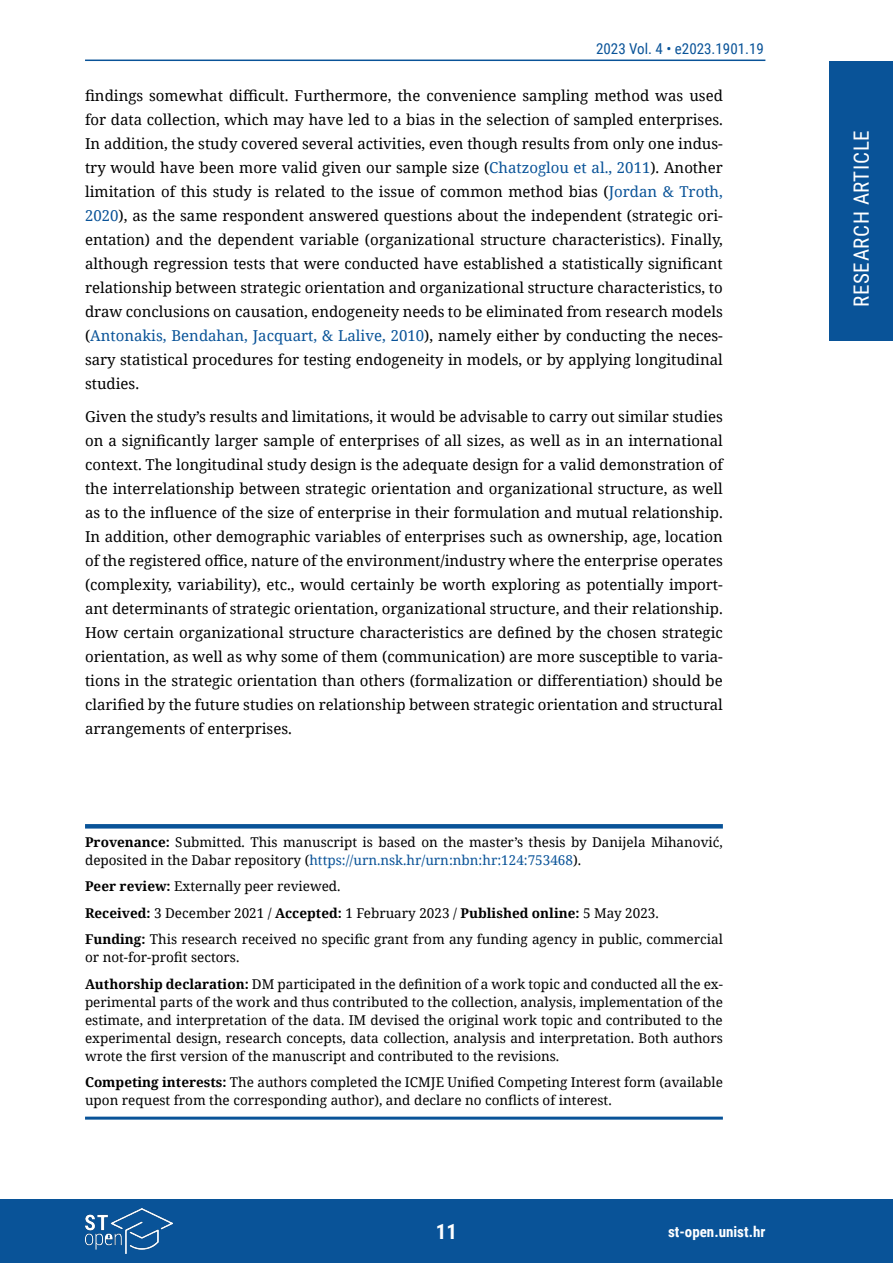
<style>
.page{position:relative;width:893px;height:1263px;background:#fff}
.page>*{position:absolute;margin:0;border:0;box-sizing:border-box;transform-origin:0 0}
.t1{font:21px "Roboto Condensed";letter-spacing:.035em;color:#fff}
.t2{font:700 21px "Roboto Condensed";color:#fff}
.t3{font:15px/24px "Noto Serif";color:#000;text-align:justify}
.t4{font:15px "Roboto Condensed";color:#095398}
.t5{font:700 15px "Roboto Condensed";color:#fff}
.t6{font:13.5px/18px "Noto Serif";color:#000}
.s1{color:#095398}
.s2{font-weight:700}
</style>
<div class="page">
<div style="left:829px;top:61px;width:64px;height:279px;background:#095398"></div>
<div style="left:0;top:1199px;width:893px;height:64px;background:#095398"></div>
<hr style="left:85px;top:60px;width:680px;height:1px;background:#095398">
<img style="left:85px;top:1209px;width:87px;height:44px">
<svg style="left:85px;top:824px;width:638px;height:4px;background:#0d5699"></svg>
<hr style="left:85px;top:1116px;width:638px;height:3px;background:#095398">
<p class="t4" style="left:596px;top:38px;width:169px">2023 Vol. 4 • e2023.1901.19</p>
<p class="t3" style="left:85px;top:83px;width:639px">findings somewhat difficult. Furthermore, the convenience sampling method was used for data collection, which may have led to a bias in the selection of sampled enterprises.<br>In addition, the study covered several activities, even though results from only one indus&shy;try would have been more valid given our sample size (<span class="s1">Chatzoglou et al., 2011</span>). Another limitation of this study is related to the issue of common method bias (<span class="s1">Jordan &amp; Troth, 2020</span>), as the same respondent answered questions about the independent (strategic ori&shy;entation) and the dependent variable (organizational structure characteristics). Finally, although regression tests that were conducted have established a statistically significant relationship between strategic orientation and organizational structure characteristics, to draw conclusions on causation, endogeneity needs to be eliminated from research models (<span class="s1">Antonakis, Bendahan, Jacquart, &amp; Lalive, 2010</span>), namely either by conducting the neces&shy;sary statistical procedures for testing endogeneity in models, or by applying longitudinal studies.</p>
<p class="t3" style="left:85px;top:404px;width:639px">Given the study’s results and limitations, it would be advisable to carry out similar studies on a significantly larger sample of enterprises of all sizes, as well as in an international context. The longitudinal study design is the adequate design for a valid demonstration of the interrelationship between strategic orientation and organizational structure, as well as to the influence of the size of enterprise in their formulation and mutual relationship.<br>In addition, other demographic variables of enterprises such as ownership, age, location of the registered office, nature of the environment/industry where the enterprise operates (complexity, variability), etc., would certainly be worth exploring as potentially import&shy;ant determinants of strategic orientation, organizational structure, and their relationship.<br>How certain organizational structure characteristics are defined by the chosen strategic orientation, as well as why some of them (communication) are more susceptible to varia&shy;tions in the strategic orientation than others (formalization or differentiation) should be clarified by the future studies on relationship between strategic orientation and structural arrangements of enterprises.</p>
<p class="t6" style="left:85px;top:832px;width:639px"><span class="s2">Provenance:</span> Submitted. This manuscript is based on the master’s thesis by Danijela Mihanović, deposited in the Dabar repository (<span class="s1">https://urn.nsk.hr/urn:nbn:hr:124:753468</span>).</p>
<p class="t6" style="left:85px;top:872px;width:639px;line-height:26.5px"><span class="s2">Peer review:</span> Externally peer reviewed.<br><span class="s2">Received:</span> 3 December 2021 / <span class="s2">Accepted:</span> 1 February 2023 / <span class="s2">Published online:</span> 5 May 2023.<br><span class="s2">Funding:</span> This research received no specific grant from any funding agency in public, commercial</p>
<p class="t6" style="left:85px;top:943px;width:639px;line-height:26.5px">or not-for-profit sectors.<br><span class="s2">Authorship declaration:</span> DM participated in the definition of a work topic and conducted all the ex-</p>
<p class="t6" style="left:85px;top:992px;width:639px;text-align:justify">perimental parts of the work and thus contributed to the collection, analysis, implementation of the estimate, and interpretation of the data. IM devised the original work topic and contributed to the experimental design, research concepts, data collection, analysis and interpretation. Both authors wrote the first version of the manuscript and contributed to the revisions.</p>
<p class="t6" style="left:85px;top:1073px;width:639px"><span class="s2">Competing interests:</span> The authors completed the ICMJE Unified Competing Interest form (available upon request from the corresponding author), and declare no conflicts of interest.</p>
<h1 class="t2" style="left:436px;top:1217px;width:23px">11</h1>
<p class="t5" style="left:668px;top:1221px;width:99px">st-open.unist.hr</p>
<h1 class="t1" style="left:847px;top:307px;width:179px;rotate:-90deg">RESEARCH ARTICLE</h1>
</div>
